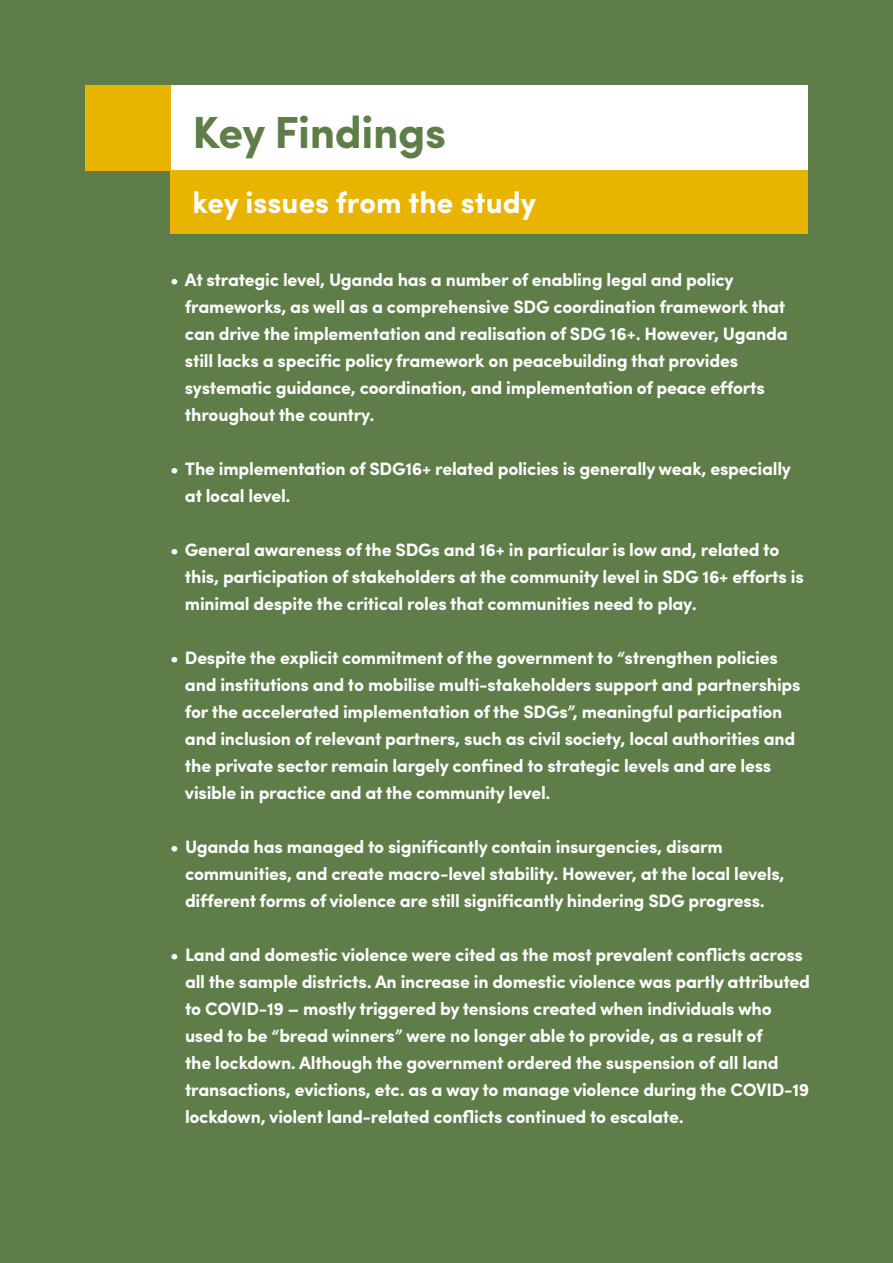
<style>
.page{position:relative;width:893px;height:1263px;background:#5e7d48}
.page>*{position:absolute;margin:0;border:0;box-sizing:border-box;transform-origin:0 0}
.t1{font:700 45px "Sofia Pro";letter-spacing:-.01em;color:#5e7d48}
.t2{font:700 30px "Sofia Pro";color:#fff}
.t3{font:700 18px/27px "Sofia Pro";letter-spacing:-.015em;color:#fff}
</style>
<div class="page">
<div style="left:170px;top:85px;width:638px;height:85px;background:#fff"></div>
<div style="left:85px;top:85px;width:85px;height:85px;background:#e9b400"></div>
<div style="left:170px;top:170px;width:638px;height:64px;background:#e9b400"></div>
<h1 class="t1" style="left:193px;top:97px;width:255px">Key Findings</h1>
<h2 class="t2" style="left:193px;top:180px;width:345px">key issues from the study</h2>
<p class="t3" style="left:185px;top:265px;width:604px;text-indent:-15px">• At strategic level, Uganda has a number of enabling legal and policy frameworks, as well as a comprehensive SDG coordination framework that can drive the implementation and realisation of SDG 16+. However, Uganda still lacks a specific policy framework on peacebuilding that provides systematic guidance, coordination, and implementation of peace efforts throughout the country.</p>
<p class="t3" style="left:185px;top:454px;width:608px;text-indent:-15px">• The implementation of SDG16+ related policies is generally weak, especially at local level.</p>
<p class="t3" style="left:185px;top:535px;width:620px;text-indent:-15px">• General awareness of the SDGs and 16+ in particular is low and, related to this, participation of stakeholders at the community level in SDG 16+ efforts is minimal despite the critical roles that communities need to play.</p>
<p class="t3" style="left:185px;top:643px;width:617px;text-indent:-15px">• Despite the explicit commitment of the government to “strengthen policies and institutions and to mobilise multi-stakeholders support and partnerships for the accelerated implementation of the SDGs”, meaningful participation and inclusion of relevant partners, such as civil society, local authorities and the private sector remain largely confined to strategic levels and are less visible in practice and at the community level.</p>
<p class="t3" style="left:185px;top:832px;width:601px;text-indent:-15px">• Uganda has managed to significantly contain insurgencies, disarm communities, and create macro-level stability. However, at the local levels, different forms of violence are still significantly hindering SDG progress.</p>
<p class="t3" style="left:185px;top:940px;width:626px;text-indent:-15px">• Land and domestic violence were cited as the most prevalent conflicts across all the sample districts. An increase in domestic violence was partly attributed to COVID-19 – mostly triggered by tensions created when individuals who used to be “bread winners” were no longer able to provide, as a result of<br>the lockdown. Although the government ordered the suspension of all land transactions, evictions, etc. as a way to manage violence during the COVID-19 lockdown, violent land-related conflicts continued to escalate.</p>
</div>
